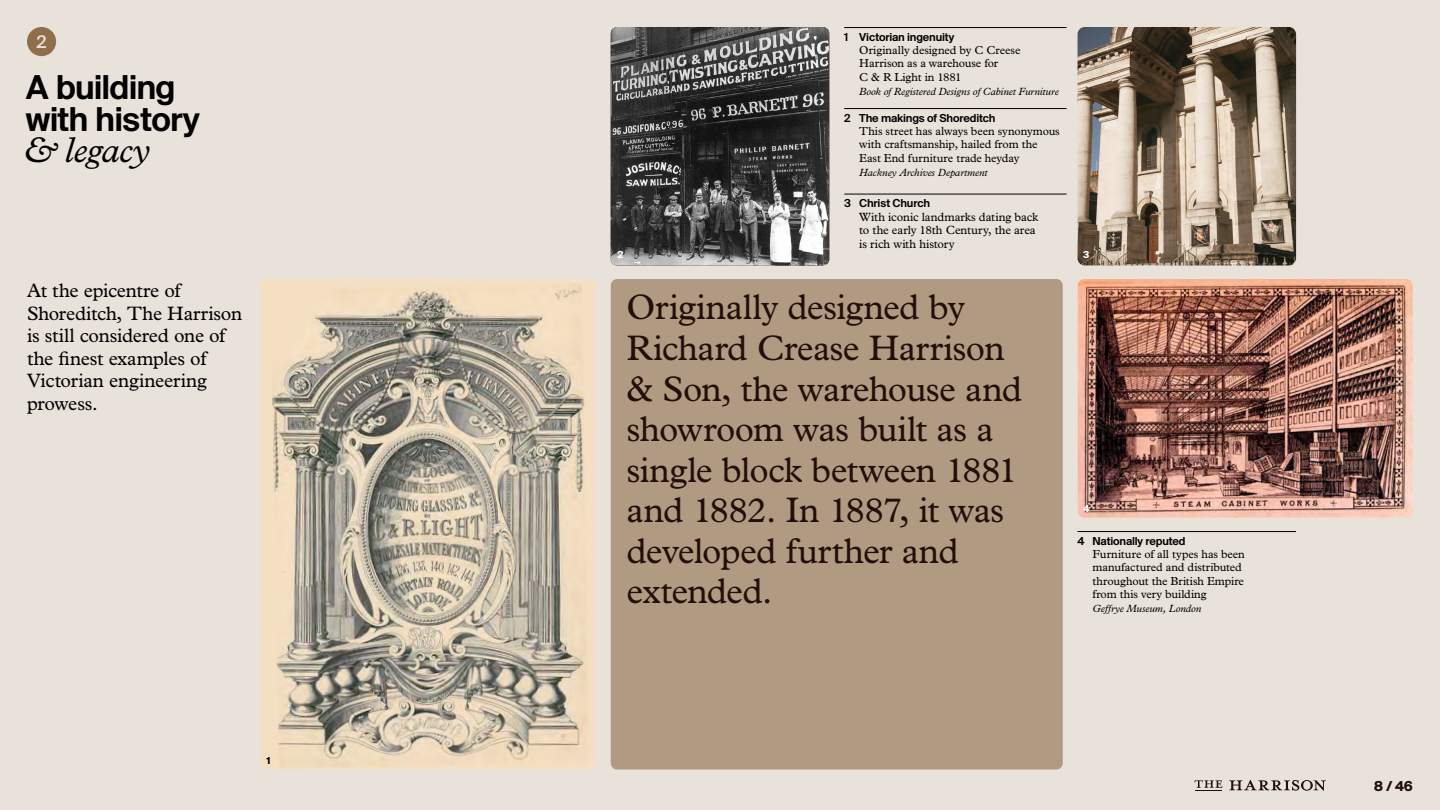
<style>
.page{position:relative;width:1440px;height:810px;background:#e9e2db}
.page>*{position:absolute;margin:0;border:0;box-sizing:border-box;transform-origin:0 0}
.t1{font:36px/31.5px "Suisse BP Intl Antique";letter-spacing:-.025em;color:#000}
.t2{font:italic 36px "Plantin MT Std";letter-spacing:-.015em;color:#000}
.t3{font:35.7px/40.5px "Plantin MT Std";letter-spacing:-.02em;color:#220f09}
.t4{font:19.5px/22.5px "Plantin MT Std";letter-spacing:-.01em;color:#000}
.t5{font:500 18.98px "Suisse BP Intl";color:#e9e2db}
.t6{font:700 15px "Suisse BP Intl";color:#220f09}
.t7{font:12px/13.5px "Plantin MT Std";letter-spacing:-.01em;color:#000}
.t8{font:12px "Suisse BP Intl Antique";letter-spacing:-.015em;color:#000}
.t9{font:11.62px/13.5px "Plantin MT Std";letter-spacing:-.005em;color:#000}
.t10{font:italic 10.5px "Plantin MT Std";letter-spacing:-.01em;color:#000}
.t11{font:700 10.5px "Suisse BP Intl";color:#fff}
.t12{font:700 10.5px "Suisse BP Intl";color:#000}
</style>
<div class="page">
<div style="left:260px;top:279px;width:336px;height:490px;background:#f4dfc3;border-radius:6px"></div>
<img style="left:272px;top:281px;width:315px;height:485px">
<div style="left:27px;top:27px;width:29px;height:29px;background:#906e4c;border-radius:50%"></div>
<img style="left:611px;top:27px;width:218px;height:239px">
<img style="left:1078px;top:279px;width:335px;height:239px">
<img style="left:1078px;top:27px;width:218px;height:239px">
<hr style="left:844px;top:27px;width:223px;height:1px;background:#000">
<hr style="left:844px;top:108px;width:223px;height:1px;background:#000">
<hr style="left:844px;top:194px;width:223px;height:1px;background:#000">
<hr style="left:1077px;top:531px;width:219px;height:1px;background:#000">
<svg style="left:328px;top:281px;width:246px;height:6px"></svg>
<div style="left:611px;top:279px;width:452px;height:490px;background:#b19a82;border-radius:6px"></div>
<svg style="left:1229px;top:780px;width:97px;height:11px"></svg>
<svg style="left:1195px;top:780px;width:27px;height:11px"></svg>
<h3 class="t5" style="left:36px;top:30px;width:12px">2</h3>
<h1 class="t1" style="left:26px;top:71px;width:176px">A building with history</h1>
<h1 class="t2" style="left:23px;top:129px;width:128px">&amp; legacy</h1>
<h3 class="t4" style="left:27px;top:279px;width:217px">At the epicentre of<br>Shoreditch, The Harrison is still considered one of the finest examples of<br>Victorian engineering prowess.</h3>
<p class="t12" style="left:266px;top:754px;width:6px">1</p>
<p class="t8" style="left:844px;top:29px;width:112px">1 Victorian ingenuity</p>
<p class="t9" style="left:859px;top:43px;width:163px">Originally designed by C Creese<br>Harrison as a warehouse for<br>C &amp; R Light in 1881</p>
<p class="t10" style="left:859px;top:85px;width:201px">Book of Registered Designs of Cabinet Furniture</p>
<p class="t8" style="left:844px;top:110px;width:153px">2 The makings of Shoreditch</p>
<p class="t9" style="left:859px;top:124px;width:202px">This street has always been synonymous with craftsmanship, hailed from the<br>East End furniture trade heyday</p>
<p class="t10" style="left:859px;top:166px;width:130px">Hackney Archives Department</p>
<p class="t8" style="left:844px;top:196px;width:87px">3 Christ Church</p>
<p class="t7" style="left:859px;top:210px;width:181px">With iconic landmarks dating back to the early 18th Century, the area is rich with history</p>
<p class="t11" style="left:617px;top:249px;width:7px">2</p>
<p class="t11" style="left:1083px;top:249px;width:8px">3</p>
<h2 class="t3" style="left:627px;top:288px;width:397px">Originally designed by<br>Richard Crease Harrison &amp; Son, the warehouse and showroom was built as a single block between 1881 and 1882. In 1887, it was developed further and extended.</h2>
<p class="t11" style="left:1083px;top:502px;width:8px">4</p>
<p class="t8" style="left:1077px;top:533px;width:110px">4 Nationally reputed</p>
<p class="t9" style="left:1092px;top:547px;width:154px">Furniture of all types has been manufactured and distributed throughout the British Empire from this very building</p>
<p class="t10" style="left:1092px;top:602px;width:110px">Geffrye Museum, London</p>
<p class="t6" style="left:1374px;top:777px;width:41px">8 / 46</p>
</div>
